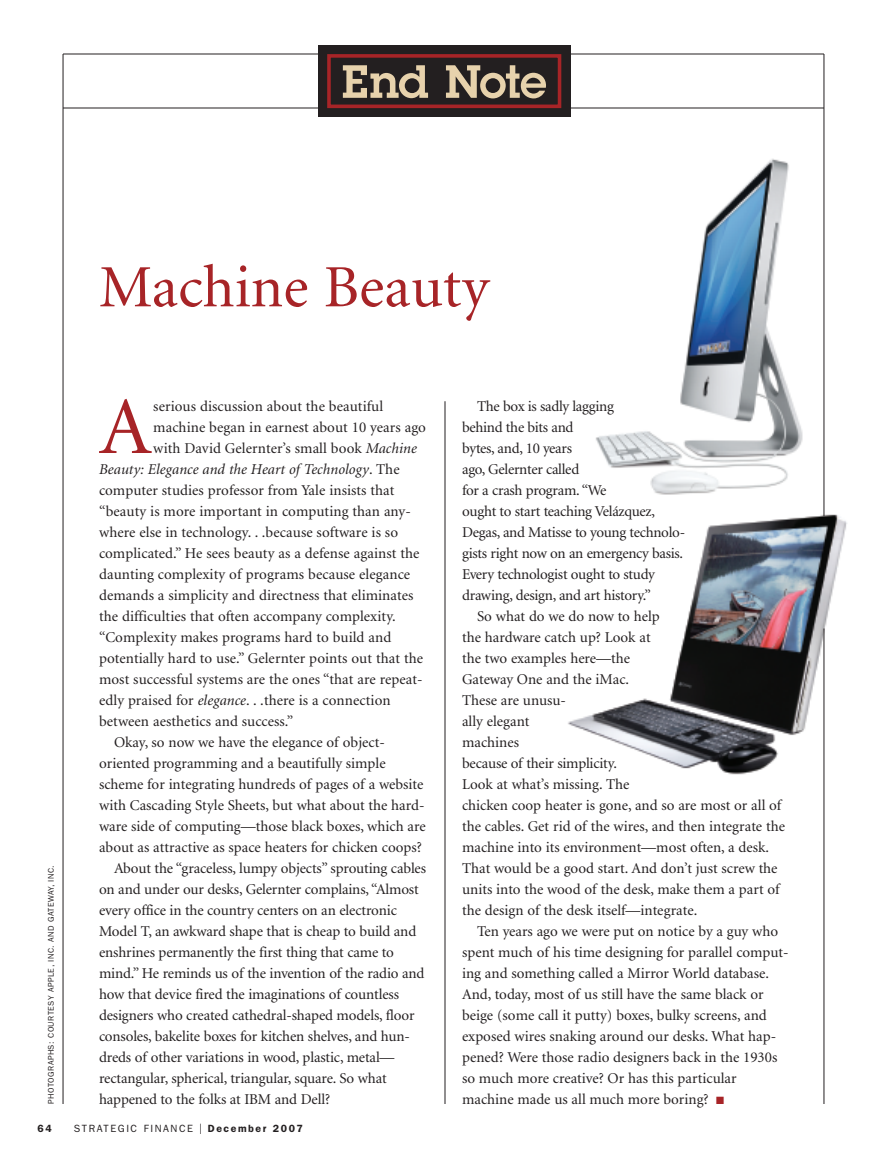
<style>
.page{position:relative;width:878px;height:1161px;background:#fff}
.page>*{position:absolute;margin:0;border:0;box-sizing:border-box;transform-origin:0 0}
.t1{font:81.6px "Minion";color:#a72427}
.t2{font:60px "Minion";color:#a72427}
.t3{font:15px "Minion";color:#231f20}
.t4{font:15px "Minion";letter-spacing:-.02em;color:#231f20}
.t5{font:italic 15px "Minion";letter-spacing:.005em;color:#231f20}
.t6{font:10.5px "Franklin Gothic";letter-spacing:.15em;color:#231f20}
.t7{font:600 10.5px "Franklin Gothic";color:#231f20}
.t8{font:8.25px "Franklin Gothic";letter-spacing:.05em;color:#231f20}
.s1{font-style:italic}
.s2{font-style:normal}
.s3{color:#a72427}
.s4{font-size:15px}
.s5{font-weight:600}
</style>
<div class="page">
<hr style="left:63px;top:54px;width:761px;height:1px;background:#231f20">
<hr style="left:63px;top:54px;width:1px;height:1050px;background:#231f20">
<hr style="left:63px;top:108px;width:761px;height:1px;background:#231f20">
<div style="left:318px;top:45px;width:252px;height:72px;background:#231f20"></div>
<svg style="left:343px;top:65px;width:85px;height:33px"></svg>
<svg style="left:446px;top:65px;width:100px;height:33px"></svg>
<div style="left:327px;top:54px;width:234px;height:54px;border:4px solid #a72427"></div>
<img style="left:568px;top:507px;width:279px;height:272px">
<img style="left:596px;top:159px;width:207px;height:336px">
<hr style="left:823px;top:54px;width:1px;height:462px;background:#231f20">
<hr style="left:444px;top:401px;width:1px;height:703px;background:#231f20">
<hr style="left:823px;top:628px;width:1px;height:476px;background:#231f20">
<p class="t8" style="left:48px;top:1104px;width:240px;rotate:-90deg">PHOTOGRAPHS: COURTESY APPLE, INC. AND GATEWAY, INC.</p>
<h2 class="t2" style="left:99px;top:264px;width:391px">Machine Beauty</h2>
<h1 class="t1" style="left:99px;top:395px;width:54px">A</h1>
<p class="t3" style="left:153px;top:400px;width:231px">serious discussion about the beautiful</p>
<p class="t3" style="left:153px;top:421px;width:274px">machine began in earnest about 10 years ago</p>
<p class="t3" style="left:153px;top:442px;width:265px">with David Gelernter’s small book <span class="s1">Machine</span></p>
<p class="t5" style="left:99px;top:463px;width:302px">Beauty: Elegance and the Heart of Technology<span class="s2">. The</span></p>
<p class="t3" style="left:99px;top:484px;width:297px">computer studies professor from Yale insists that</p>
<p class="t3" style="left:99px;top:505px;width:313px">“beauty is more important in computing than any-</p>
<p class="t3" style="left:99px;top:526px;width:300px">where else in technology. . .because software is so</p>
<p class="t3" style="left:99px;top:547px;width:322px">complicated.” He sees beauty as a defense against the</p>
<p class="t3" style="left:99px;top:568px;width:313px">daunting complexity of programs because elegance</p>
<p class="t3" style="left:99px;top:589px;width:316px">demands a simplicity and directness that eliminates</p>
<p class="t3" style="left:99px;top:610px;width:298px">the difficulties that often accompany complexity.</p>
<p class="t3" style="left:99px;top:631px;width:294px">“Complexity makes programs hard to build and</p>
<p class="t3" style="left:99px;top:652px;width:325px">potentially hard to use.” Gelernter points out that the</p>
<p class="t3" style="left:99px;top:673px;width:325px">most successful systems are the ones “that are repeat-</p>
<p class="t3" style="left:99px;top:694px;width:293px">edly praised for <span class="s1">elegance</span>. . .there is a connection</p>
<p class="t3" style="left:99px;top:715px;width:196px">between aesthetics and success.”</p>
<p class="t3" style="left:114px;top:736px;width:272px">Okay, so now we have the elegance of object-</p>
<p class="t3" style="left:99px;top:757px;width:288px">oriented programming and a beautifully simple</p>
<p class="t3" style="left:99px;top:778px;width:326px">scheme for integrating hundreds of pages of a website</p>
<p class="t3" style="left:99px;top:799px;width:327px">with Cascading Style Sheets, but what about the hard-</p>
<p class="t3" style="left:99px;top:820px;width:328px">ware side of computing—those black boxes, which are</p>
<p class="t3" style="left:99px;top:841px;width:324px">about as attractive as space heaters for chicken coops?</p>
<p class="t3" style="left:114px;top:862px;width:313px">About the “graceless, lumpy objects” sprouting cables</p>
<p class="t3" style="left:99px;top:883px;width:321px">on and under our desks, Gelernter complains, “Almost</p>
<p class="t3" style="left:99px;top:904px;width:299px">every office in the country centers on an electronic</p>
<p class="t3" style="left:99px;top:925px;width:319px">Model T, an awkward shape that is cheap to build and</p>
<p class="t3" style="left:99px;top:946px;width:296px">enshrines permanently the first thing that came to</p>
<p class="t3" style="left:99px;top:967px;width:327px">mind.” He reminds us of the invention of the radio and</p>
<p class="t3" style="left:99px;top:988px;width:301px">how that device fired the imaginations of countless</p>
<p class="t3" style="left:99px;top:1009px;width:317px">designers who created cathedral-shaped models, floor</p>
<p class="t3" style="left:99px;top:1030px;width:312px">consoles, bakelite boxes for kitchen shelves, and hun-</p>
<p class="t3" style="left:99px;top:1051px;width:297px">dreds of other variations in wood, plastic, metal—</p>
<p class="t3" style="left:99px;top:1072px;width:289px">rectangular, spherical, triangular, square. So what</p>
<p class="t3" style="left:99px;top:1093px;width:232px">happened to the folks at IBM and Dell?</p>
<p class="t4" style="left:477px;top:400px;width:138px">The box is sadly lagging</p>
<p class="t4" style="left:462px;top:421px;width:113px">behind the bits and</p>
<p class="t4" style="left:462px;top:442px;width:111px">bytes, and, 10 years</p>
<p class="t4" style="left:462px;top:463px;width:119px">ago, Gelernter called</p>
<p class="t4" style="left:462px;top:484px;width:146px">for a crash program. “We</p>
<p class="t4" style="left:462px;top:505px;width:194px">ought to start teaching Velázquez,</p>
<p class="t4" style="left:462px;top:526px;width:224px">Degas, and Matisse to young technolo-</p>
<p class="t4" style="left:462px;top:547px;width:222px">gists right now on an emergency basis.</p>
<p class="t4" style="left:462px;top:568px;width:194px">Every technologist ought to study</p>
<p class="t4" style="left:462px;top:589px;width:190px">drawing, design, and art history.”</p>
<p class="t3" style="left:477px;top:610px;width:184px">So what do we do now to help</p>
<p class="t3" style="left:462px;top:631px;width:190px">the hardware catch up? Look at</p>
<p class="t3" style="left:462px;top:652px;width:169px">the two examples here—the</p>
<p class="t3" style="left:462px;top:673px;width:169px">Gateway One and the iMac.</p>
<p class="t3" style="left:462px;top:694px;width:105px">These are unusu-</p>
<p class="t3" style="left:462px;top:715px;width:69px">ally elegant</p>
<p class="t3" style="left:462px;top:736px;width:58px">machines</p>
<p class="t3" style="left:462px;top:757px;width:156px">because of their simplicity.</p>
<p class="t3" style="left:462px;top:778px;width:169px">Look at what’s missing. The</p>
<p class="t3" style="left:462px;top:799px;width:321px">chicken coop heater is gone, and so are most or all of</p>
<p class="t3" style="left:462px;top:820px;width:324px">the cables. Get rid of the wires, and then integrate the</p>
<p class="t3" style="left:462px;top:841px;width:308px">machine into its environment—most often, a desk.</p>
<p class="t3" style="left:462px;top:862px;width:317px">That would be a good start. And don’t just screw the</p>
<p class="t3" style="left:462px;top:883px;width:319px">units into the wood of the desk, make them a part of</p>
<p class="t3" style="left:462px;top:904px;width:237px">the design of the desk itself—integrate.</p>
<p class="t3" style="left:477px;top:925px;width:302px">Ten years ago we were put on notice by a guy who</p>
<p class="t3" style="left:462px;top:946px;width:328px">spent much of his time designing for parallel comput-</p>
<p class="t3" style="left:462px;top:967px;width:308px">ing and something called a Mirror World database.</p>
<p class="t3" style="left:462px;top:988px;width:303px">And, today, most of us still have the same black or</p>
<p class="t3" style="left:462px;top:1009px;width:306px">beige (some call it putty) boxes, bulky screens, and</p>
<p class="t3" style="left:462px;top:1030px;width:315px">exposed wires snaking around our desks. What hap-</p>
<p class="t3" style="left:462px;top:1051px;width:317px">pened? Were those radio designers back in the 1930s</p>
<p class="t3" style="left:462px;top:1072px;width:276px">so much more creative? Or has this particular</p>
<p class="t3" style="left:462px;top:1093px;width:263px">machine made us all much more boring? <span class="s3">■</span></p>
<p class="t7" style="left:38px;top:1125px;width:16px">64</p>
<p class="t6" style="left:74px;top:1125px;width:231px">STRATEGIC FINANCE <span class="s4">I</span> <span class="s5">December 2007</span></p>
</div>
